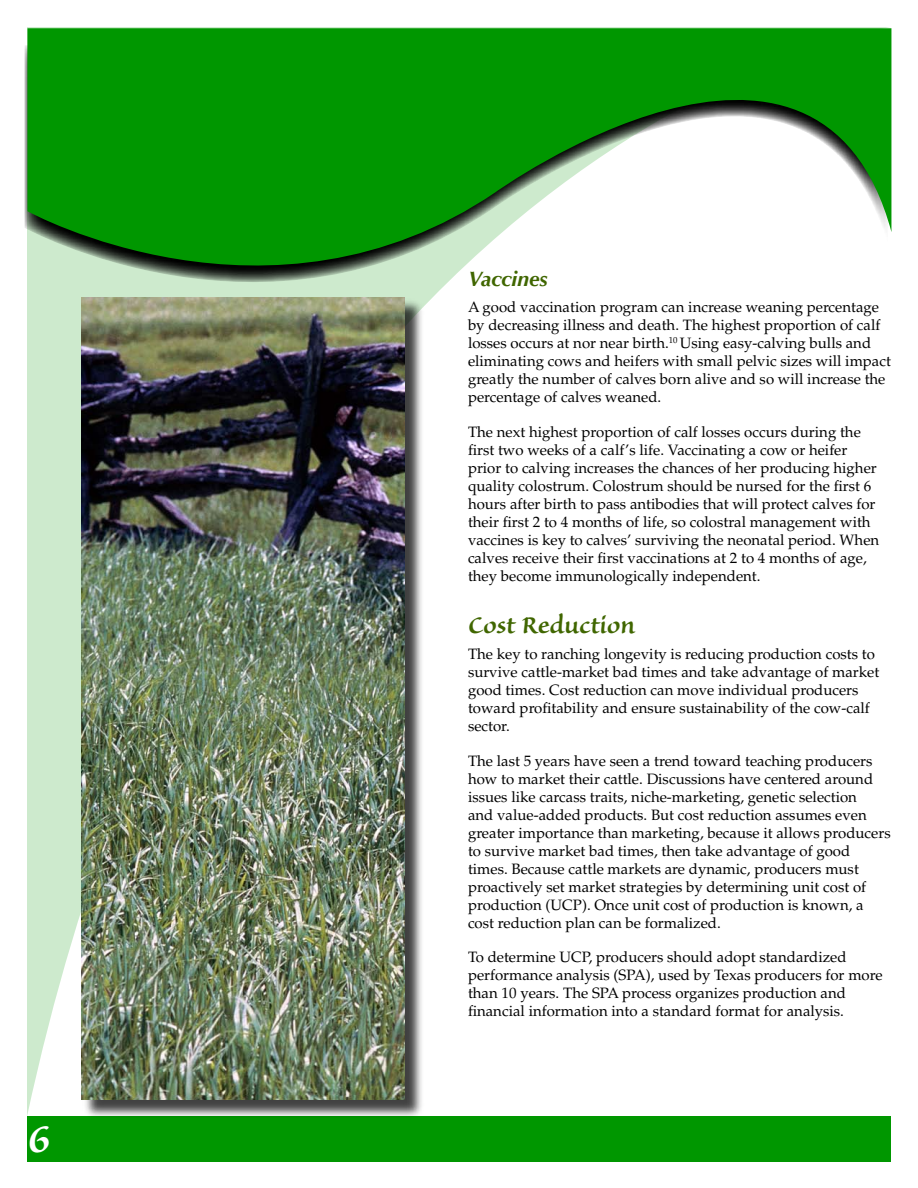
<style>
.page{position:relative;width:918px;height:1188px;background:#fff}
.page>*{position:absolute;margin:0;border:0;box-sizing:border-box;transform-origin:0 0}
.t1{font:600 30px "Sanvito";letter-spacing:-.005em;color:#406600}
.t2{font:italic 700 21px "Optima";color:#406600}
.t3{font:15px/18px "Palatino LT Std";color:#000}
</style>
<div class="page">
<svg style="left:27px;top:345px;width:54px;height:771px;background:#d3ecd3"></svg>
<svg style="left:27px;top:27px;width:864px;height:318px;fill:#009700"></svg>
<div style="left:27px;top:1116px;width:864px;height:46px;background:#009700"></div>
<div style="left:82px;top:298px;width:343px;height:822px;background:#000;opacity:.75"></div>
<img style="left:81px;top:297px;width:324px;height:803px">
<h2 class="t2" style="left:468px;top:266px;width:81px">Vaccines</h2>
<p class="t3" style="left:468px;top:299px;width:424px">A good vaccination program can increase weaning percentage by decreasing illness and death. The highest proportion of calf losses occurs at nor near birth.<sup>10</sup> Using easy-calving bulls and eliminating cows and heifers with small pelvic sizes will impact greatly the number of calves born alive and so will increase the percentage of calves weaned.</p>
<p class="t3" style="left:468px;top:423px;width:413px">The next highest proportion of calf losses occurs during the first two weeks of a calf’s life. Vaccinating a cow or heifer prior to calving increases the chances of her producing higher quality colostrum. Colostrum should be nursed for the first 6 hours after birth to pass antibodies that will protect calves for their first 2 to 4 months of life, so colostral management with vaccines is key to calves’ surviving the neonatal period. When calves receive their first vaccinations at 2 to 4 months of age, they become immunologically independent.</p>
<h1 class="t1" style="left:468px;top:610px;width:169px">Cost Reduction</h1>
<p class="t3" style="left:468px;top:646px;width:413px">The key to ranching longevity is reducing production costs to survive cattle-market bad times and take advantage of market good times. Cost reduction can move individual producers toward profitability and ensure sustainability of the cow-calf sector.</p>
<p class="t3" style="left:468px;top:752px;width:424px">The last 5 years have seen a trend toward teaching producers how to market their cattle. Discussions have centered around issues like carcass traits, niche-marketing, genetic selection<br>and value-added products. But cost reduction assumes even greater importance than marketing, because it allows producers to survive market bad times, then take advantage of good times. Because cattle markets are dynamic, producers must proactively set market strategies by determining unit cost of production (UCP). Once unit cost of production is known, a cost reduction plan can be formalized.</p>
<p class="t3" style="left:468px;top:948px;width:416px">To determine UCP, producers should adopt standardized performance analysis (SPA), used by Texas producers for more than 10 years. The SPA process organizes production and financial information into a standard format for analysis.</p>
</div>
